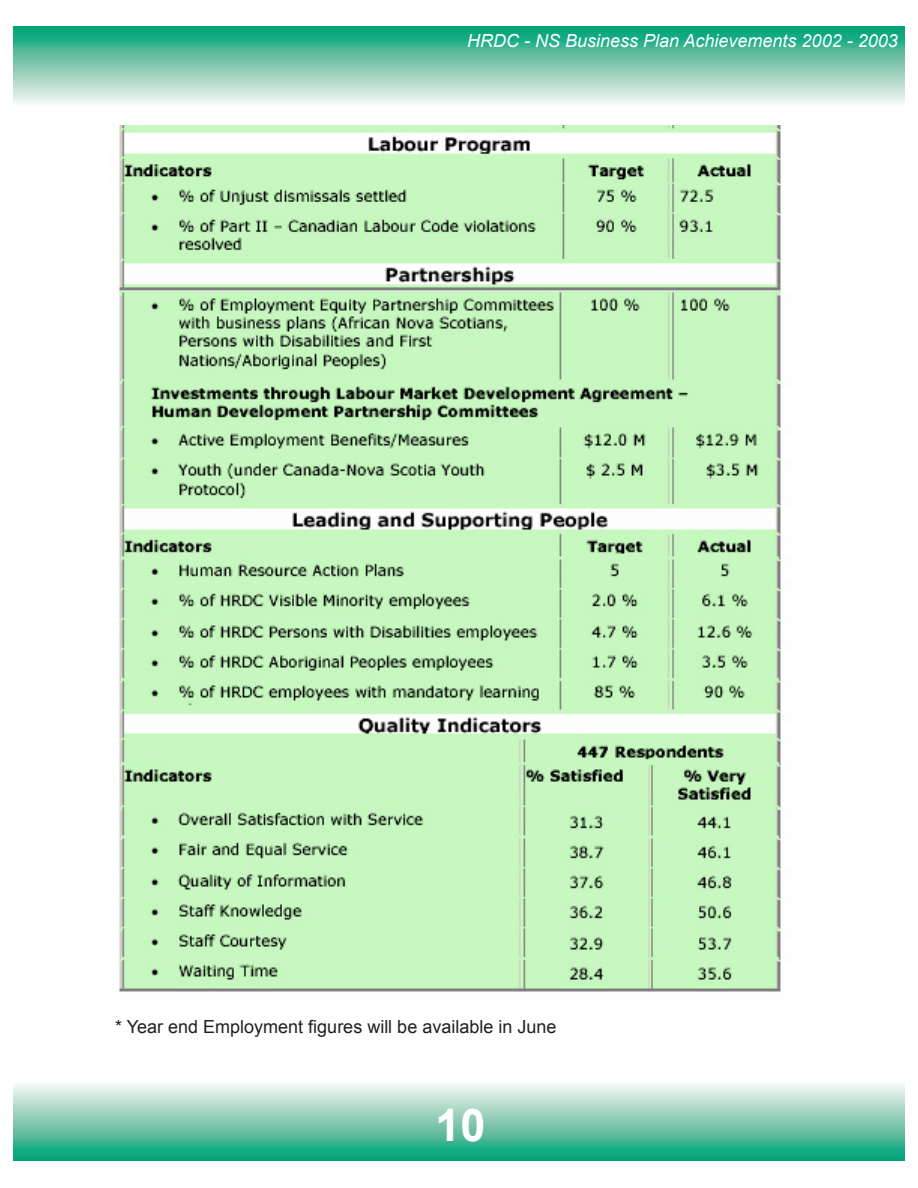
<style>
.page{position:relative;width:918px;height:1188px;background:#fff}
.page>*{position:absolute;margin:0;border:0;box-sizing:border-box;transform-origin:0 0}
.t1{font:700 45px "Arial";color:#fff}
.t2{font:18px "Arial";color:#231f20}
.t3{font:italic 18px "Arial";color:#fff}
</style>
<div class="page">
<svg style="left:13px;top:26px;width:891px;height:78px;background:#7bc9b0"></svg>
<svg style="left:13px;top:1085px;width:891px;height:76px;background:#7cc9b0"></svg>
<img style="left:119px;top:125px;width:662px;height:166px">
<img style="left:119px;top:291px;width:662px;height:701px">
<p class="t3" style="left:467px;top:28px;width:432px">HRDC - NS Business Plan Achievements 2002 - 2003</p>
<p class="t2" style="left:115px;top:1015px;width:443px">* Year end Employment figures will be available in June</p>
<h1 class="t1" style="left:435px;top:1094px;width:52px">10</h1>
</div>
